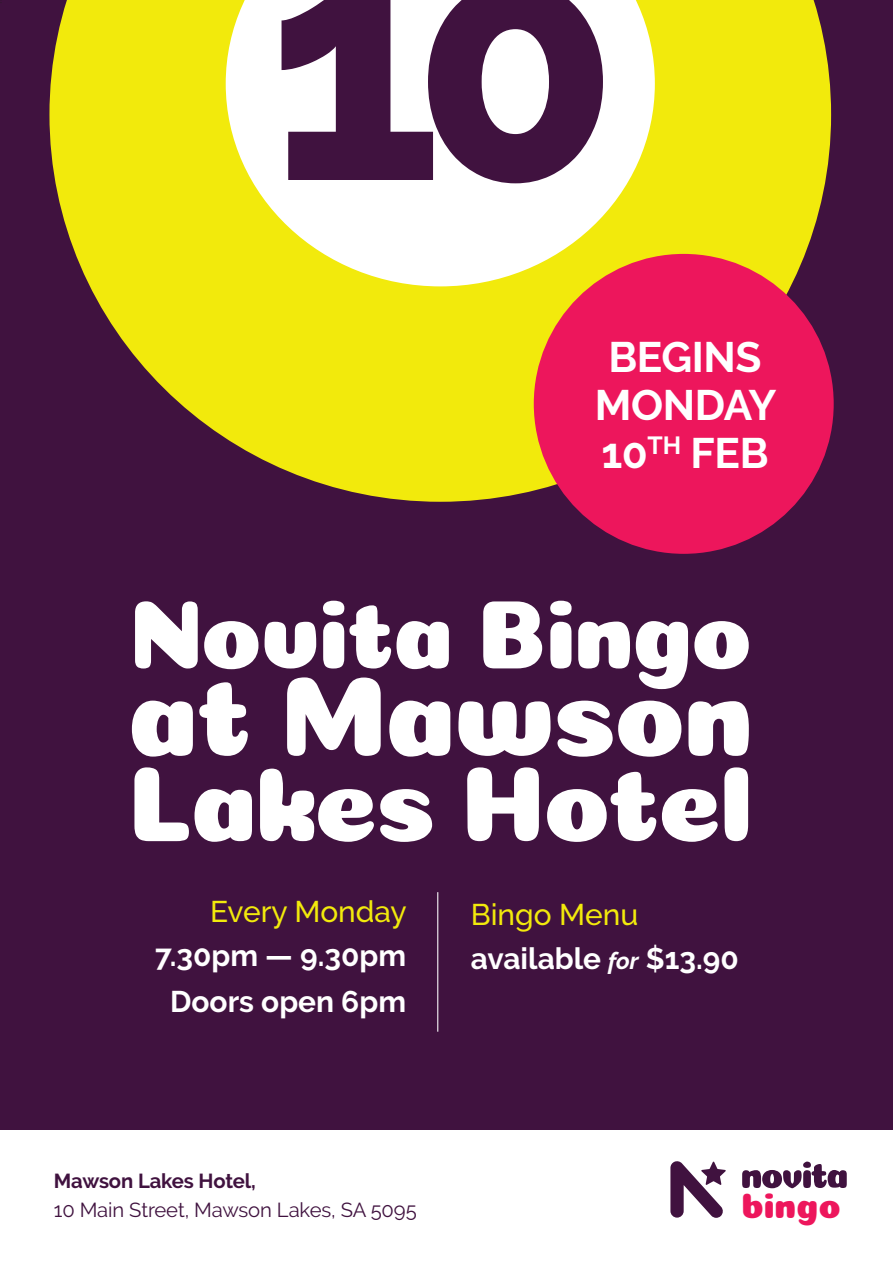
<style>
.page{position:relative;width:893px;height:1263px;background:#fff}
.page>*{position:absolute;margin:0;border:0;box-sizing:border-box;transform-origin:0 0}
.t1{font:114.15px "Coiny";letter-spacing:-.02em;color:#fff}
.t2{font:107.55px "Coiny";letter-spacing:-.025em;color:#fff}
.t3{font:97.95px "Coiny";letter-spacing:-.02em;color:#fff}
.bold_raleway{font:700 42.45px/48.2px "Raleway";letter-spacing:-.01em;color:#fff;text-align:center}
.t4{font:35.55px "Coiny";color:#ed165c}
.body_copy{font:700 29.85px "Raleway";color:#fff}
.header_2{font:700 29.85px "Raleway";color:#fff}
.body_copy-2{font:500 29.85px "Raleway";color:#f2ea0c}
.header_2-2{font:500 29.85px "Raleway";color:#f2ea0c}
.bold_raleway-2{font:20.25px "Raleway";letter-spacing:-.005em;color:#40123f}
.bold_raleway-3{font:700 20.25px "Raleway";letter-spacing:-.01em;color:#40123f}
.s1{font-style:italic;font-size:23.4px}
</style>
<div class="page">
<div style="left:0;top:0;width:893px;height:1129px;background:#40123f"></div>
<svg style="left:49px;top:0;width:782px;height:502px;fill:#f2ea0c"></svg>
<svg style="left:226px;top:0;width:429px;height:286px;background:#fbf8b8"></svg>
<svg style="left:282px;top:0;width:321px;height:183px"></svg>
<div style="left:534px;top:254px;width:300px;height:300px;background:#ed165c;border-radius:50%"></div>
<svg style="left:670px;top:1161px;width:56px;height:57px"></svg>
<svg style="left:742px;top:1161px;width:105px;height:27px"></svg>
<hr style="left:437px;top:892px;width:1px;height:140px;background:#fff">
<p class="bold_raleway" style="left:595px;top:333px;width:183px">BEGINS<br>MONDAY<br>10<sup>TH</sup> FEB</p>
<p class="t3" style="left:128px;top:577px;width:625px">Novita Bingo</p>
<p class="t1" style="left:127px;top:650px;width:628px">at Mawson</p>
<p class="t2" style="left:128px;top:741px;width:627px">Lakes Hotel</p>
<p class="body_copy-2" style="left:210px;top:894px;width:198px">Every Monday</p>
<p class="body_copy" style="left:155px;top:939px;width:252px">7.30pm — 9.30pm</p>
<p class="body_copy" style="left:170px;top:985px;width:237px">Doors open 6pm</p>
<p class="header_2-2" style="left:471px;top:897px;width:169px">Bingo Menu</p>
<p class="header_2" style="left:471px;top:941px;width:269px">available <span class="s1">for</span> $13.90</p>
<p class="bold_raleway-3" style="left:54px;top:1169px;width:204px">Mawson Lakes Hotel,</p>
<p class="bold_raleway-2" style="left:54px;top:1198px;width:364px">10 Main Street, Mawson Lakes, SA 5095</p>
<p class="t4" style="left:741px;top:1185px;width:101px">bingo</p>
</div>
